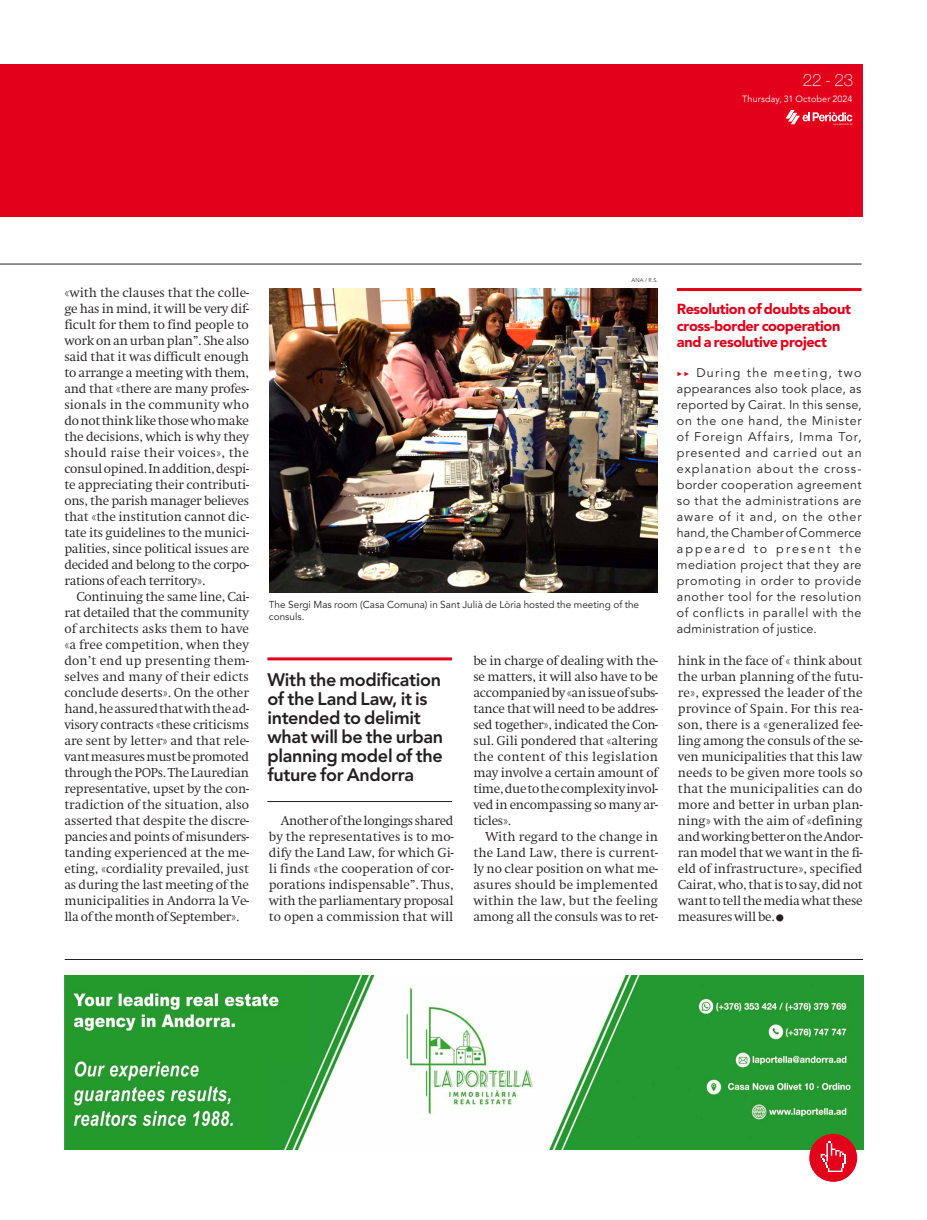
<style>
.page{position:relative;width:927px;height:1220px;background:#fff}
.page>*{position:absolute;margin:0;border:0;box-sizing:border-box;transform-origin:0 0}
.t1{font:800 18px/19px "Avenir LT Std";letter-spacing:-.02em;color:#231f20}
.t2{font:100 17px "Helvetica Neue LT Std";color:#fff}
.t3{font:900 14.5px/16.5px "Avenir LT Std";letter-spacing:-.025em;color:#e2001a}
.Txt_Sangría{font:300 12.5px/16px "Swift ND Std";letter-spacing:-.025em;color:#231f20;text-align:justify}
.t4{font:12.5px/16px "Avenir LT Std";letter-spacing:.04em;color:#231f20;text-align:justify}
.Foto_PieFlechas{font:10px/11.4px "Avenir LT Std";color:#231f20}
.t5{font:9px "Avenir LT Std";letter-spacing:.015em;color:#fff}
.Foto_Firma{font:300 5.5px "Avenir LT Std";color:#231f20}
.s1{color:#e2001a}
</style>
<div class="page">
<div style="left:0;top:64px;width:862px;height:153px;background:#e2001a"></div>
<svg style="left:785px;top:110px;width:67px;height:15px"></svg>
<hr style="left:65px;top:959px;width:798px;height:1px;background:#231f20">
<img style="left:65px;top:975px;width:798px;height:175px">
<svg style="left:809px;top:1134px;width:48px;height:48px;background:#d34047"></svg>
<hr style="left:0;top:264px;width:861px;height:1px;background:#231f20">
<img style="left:269px;top:288px;width:389px;height:305px">
<hr style="left:267px;top:657px;width:185px;height:3px;background:#e2001a">
<hr style="left:267px;top:801px;width:185px;height:1px;background:#231f20">
<hr style="left:677px;top:288px;width:184px;height:3px;background:#e2001a">
<p class="t2" style="left:803px;top:70px;width:52px">22 - 23</p>
<p class="t5" style="left:742px;top:94px;width:112px">Thursday, 31 October 2024</p>
<p class="Txt_Sangría" style="left:64px;top:285px;width:186px">«with the clauses that the colle&shy;ge has in mind, it will be very dif&shy;ficult for them to find people to work on an urban plan”. She also said that it was difficult enough to arrange a meeting with them, and that «there are many profes&shy;sionals in the community who do not think like those who make the decisions, which is why they should raise their voices», the consul opined. In addition, despi&shy;te appreciating their contributi&shy;ons, the parish manager believes that «the institution cannot dic&shy;tate its guidelines to the munici&shy;palities, since political issues are decided and belong to the corpo&shy;rations of each territory».</p>
<p class="Txt_Sangría" style="left:64px;top:589px;width:186px;text-indent:12px">Continuing the same line, Cai&shy;rat detailed that the community of architects asks them to have «a free competition, when they don’t end up presenting them&shy;selves and many of their edicts conclude deserts». On the other hand, he assured that with the ad&shy;visory contracts «these criticisms are sent by letter» and that rele&shy;vant measures must be promoted through the POPs. The Lauredian representative, upset by the con&shy;tradiction of the situation, also asserted that despite the discre&shy;pancies and points of misunders&shy;tanding experienced at the me&shy;eting, «cordiality prevailed, just as during the last meeting of the municipalities in Andorra la Ve&shy;lla of the month of September».</p>
<p class="Foto_Firma" style="left:631px;top:277px;width:28px">ANA / R.S.</p>
<p class="Foto_PieFlechas" style="left:269px;top:599px;width:372px">The Sergi Mas room (Casa Comuna) in Sant Julià de Lòria hosted the meeting of the consuls.</p>
<p class="t1" style="left:267px;top:670px;width:177px">With the modification of the Land Law, it is intended to delimit what will be the urban planning model of the future for Andorra</p>
<p class="Txt_Sangría" style="left:269px;top:813px;width:186px;text-indent:12px">Another of the longings shared by the representatives is to mo&shy;dify the Land Law, for which Gi&shy;li finds «the cooperation of cor&shy;porations indispensable”. Thus, with the parliamentary proposal to open a commission that will</p>
<p class="Txt_Sangría" style="left:473px;top:652px;width:186px">be in charge of dealing with the&shy;se matters, it will also have to be accompanied by «an issue of subs&shy;tance that will need to be addres&shy;sed together», indicated the Con&shy;sul. Gili pondered that «altering the content of this legislation may involve a certain amount of time, due to the complexity invol&shy;ved in encompassing so many ar&shy;ticles».</p>
<p class="Txt_Sangría" style="left:473px;top:828px;width:186px;text-indent:12px">With regard to the change in the Land Law, there is current&shy;ly no clear position on what me&shy;asures should be implemented within the law, but the feeling among all the consuls was to ret-</p>
<p class="t3" style="left:677px;top:301px;width:176px">Resolution of doubts about cross-border cooperation and a resolutive project</p>
<p class="t4" style="left:677px;top:365px;width:186px"><span class="s1">✓✓</span> During the meeting, two appearances also took place, as reported by Cairat. In this sense, on the one hand, the Minister of Foreign Affairs, Imma Tor, presented and carried out an explanation about the cross&shy;border cooperation agreement so that the administrations are aware of it and, on the other hand, the Chamber of Commerce appeared to present the mediation project that they are promoting in order to provide another tool for the resolution of conflicts in parallel with the administration of justice.</p>
<p class="Txt_Sangría" style="left:678px;top:653px;width:186px">hink in the face of « think about the urban planning of the futu&shy;re», expressed the leader of the province of Spain. For this rea&shy;son, there is a «generalized fee&shy;ling among the consuls of the se&shy;ven municipalities that this law needs to be given more tools so that the municipalities can do more and better in urban plan&shy;ning» with the aim of «defining and working better on the Andor&shy;ran model that we want in the fi&shy;eld of infrastructure», specified Cairat, who, that is to say, did not want to tell the media what these measures will be.</p>
</div>
